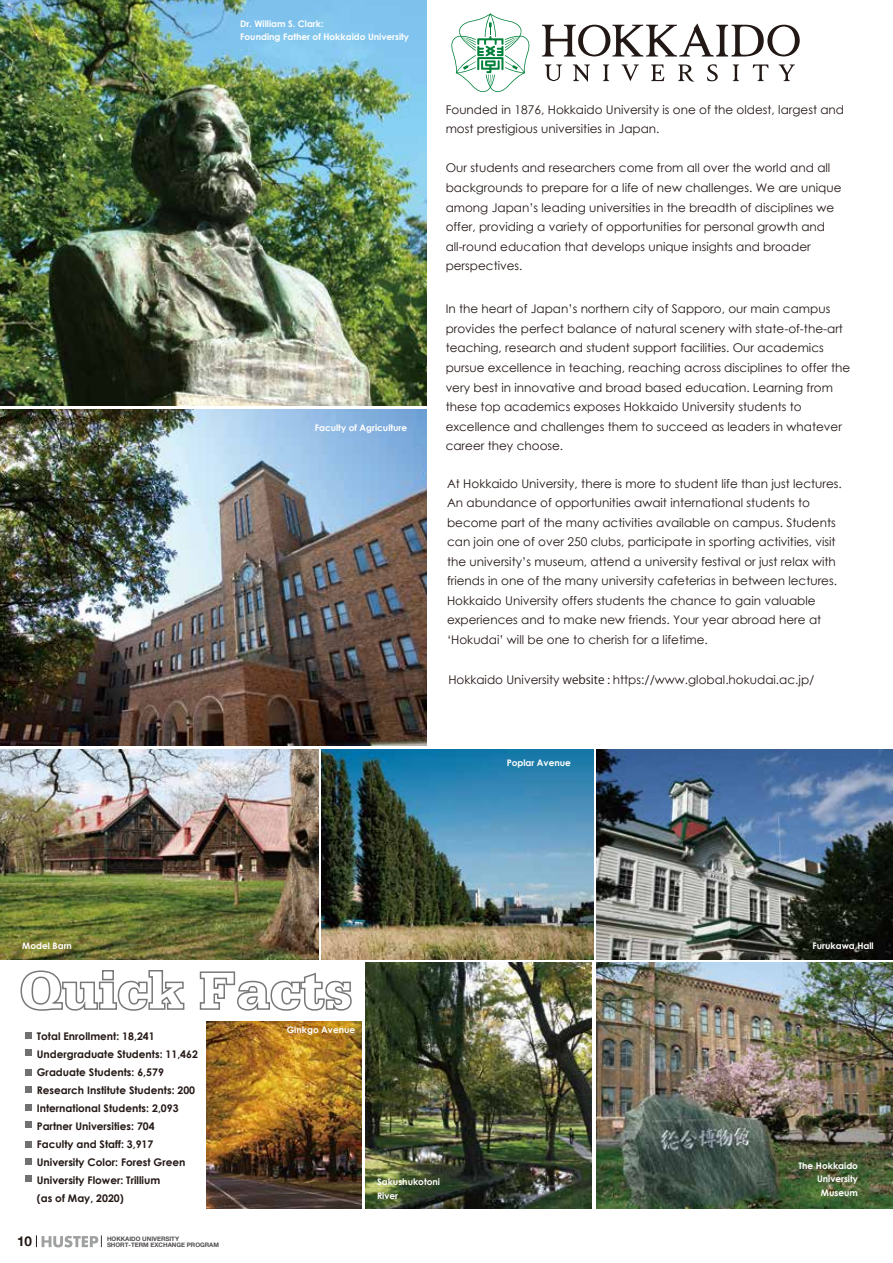
<style>
.page{position:relative;width:893px;height:1263px;background:#fff}
.page>*{position:absolute;margin:0;border:0;box-sizing:border-box;transform-origin:0 0}
.t1{font:700 13.5px "Helvetica Neue";color:#221815}
.t2{font:12px/19.5px "Century Gothic";color:#231815}
.t3{font:700 10.5px/18px "Century Gothic";color:#231815}
.t4{font:700 9px/13.5px "Century Gothic";color:#fff}
.t5{font:700 6.15px/6.3px "Helvetica Neue";color:#4f4c4b}
.s1{font-family:"Koz Go Pr 6 N"}
</style>
<div class="page">
<img style="left:207px;top:1022px;width:155px;height:186px">
<svg style="left:36px;top:1235px;width:66px;height:12px"></svg>
<svg style="left:451px;top:13px;width:78px;height:79px"></svg>
<svg style="left:707px;top:64px;width:11px;height:17px"></svg>
<svg style="left:545px;top:64px;width:17px;height:17px"></svg>
<svg style="left:603px;top:64px;width:6px;height:17px"></svg>
<svg style="left:733px;top:64px;width:6px;height:17px"></svg>
<svg style="left:621px;top:64px;width:18px;height:17px"></svg>
<svg style="left:779px;top:64px;width:16px;height:17px"></svg>
<svg style="left:573px;top:64px;width:17px;height:18px"></svg>
<svg style="left:651px;top:64px;width:13px;height:17px"></svg>
<svg style="left:753px;top:64px;width:15px;height:17px"></svg>
<svg style="left:678px;top:64px;width:16px;height:18px"></svg>
<svg style="left:542px;top:23px;width:258px;height:34px"></svg>
<img style="left:0;top:410px;width:426px;height:336px">
<img style="left:0;top:749px;width:318px;height:210px">
<img style="left:322px;top:749px;width:271px;height:210px">
<img style="left:597px;top:749px;width:296px;height:210px">
<img style="left:366px;top:963px;width:226px;height:245px">
<img style="left:597px;top:963px;width:296px;height:245px">
<img style="left:0;top:0;width:426px;height:406px">
<svg style="left:20px;top:970px;width:165px;height:41px"></svg>
<svg style="left:199px;top:971px;width:153px;height:40px"></svg>
<svg style="left:25px;top:1033px;width:6px;height:6px"></svg>
<svg style="left:25px;top:1050px;width:6px;height:6px"></svg>
<svg style="left:25px;top:1069px;width:6px;height:6px"></svg>
<svg style="left:25px;top:1087px;width:6px;height:6px"></svg>
<svg style="left:25px;top:1105px;width:6px;height:6px"></svg>
<svg style="left:25px;top:1122px;width:6px;height:6px"></svg>
<svg style="left:25px;top:1141px;width:6px;height:6px"></svg>
<svg style="left:25px;top:1159px;width:6px;height:6px"></svg>
<svg style="left:25px;top:1176px;width:6px;height:6px"></svg>
<p class="t4" style="left:240px;top:17px;width:170px">Dr. William S. Clark:<br>Founding Father of Hokkaido University</p>
<p class="t4" style="left:315px;top:421px;width:94px">Faculty of Agriculture</p>
<p class="t2" style="left:446px;top:100px;width:400px">Founded in 1876, Hokkaido University is one of the oldest, largest and most prestigious universities in Japan.</p>
<p class="t2" style="left:446px;top:158px;width:397px">Our students and researchers come from all over the world and all backgrounds to prepare for a life of new challenges. We are unique among Japan’s leading universities in the breadth of disciplines we offer, providing a variety of opportunities for personal growth and all-round education that develops unique insights and broader perspectives.</p>
<p class="t2" style="left:446px;top:299px;width:406px">In the heart of Japan’s northern city of Sapporo, our main campus provides the perfect balance of natural scenery with state-of-the-art teaching, research and student support facilities. Our academics pursue excellence in teaching, reaching across disciplines to offer the very best in innovative and broad based education. Learning from these top academics exposes Hokkaido University students to excellence and challenges them to succeed as leaders in whatever career they choose.</p>
<p class="t2" style="left:447px;top:474px;width:396px">At Hokkaido University, there is more to student life than just lectures.<br>An abundance of opportunities await international students to become part of the many activities available on campus. Students can join one of over 250 clubs, participate in sporting activities, visit the university’s museum, attend a university festival or just relax with friends in one of the many university cafeterias in between lectures.<br>Hokkaido University offers students the chance to gain valuable experiences and to make new friends. Your year abroad here at ‘Hokudai’ will be one to cherish for a lifetime.</p>
<p class="t2" style="left:448px;top:670px;width:368px">Hokkaido University <span class="s1">website :</span> https://www.global.hokudai.ac.jp/</p>
<p class="t4" style="left:507px;top:756px;width:66px">Poplar Avenue</p>
<p class="t4" style="left:22px;top:939px;width:51px">Model Barn</p>
<p class="t3" style="left:37px;top:1026px;width:163px">Total Enrollment: 18,241<br>Undergraduate Students: 11,462<br>Graduate Students: 6,579<br>Research Institute Students: 200<br>International Students: 2,093<br>Partner Universities: 704<br>Faculty and Staff: 3,917<br>University Color: Forest Green<br>University Flower: Trillium<br>(as of May, 2020)</p>
<p class="t1" style="left:17px;top:1231px;width:17px">10</p>
<p class="t5" style="left:107px;top:1235px;width:113px">HOKKAIDO UNIVERSITY<br>SHORT-TERM EXCHANGE PROGRAM</p>
<p class="t4" style="left:287px;top:1023px;width:70px">Ginkgo Avenue</p>
<p class="t4" style="left:377px;top:1175px;width:64px">Sakushukotoni<br>River</p>
<p class="t4" style="left:813px;top:938px;width:63px">Furukawa Hall</p>
<p class="t4" style="left:798px;top:1159px;width:61px;text-align:right">The Hokkaido<br>University<br>Museum</p>
</div>
